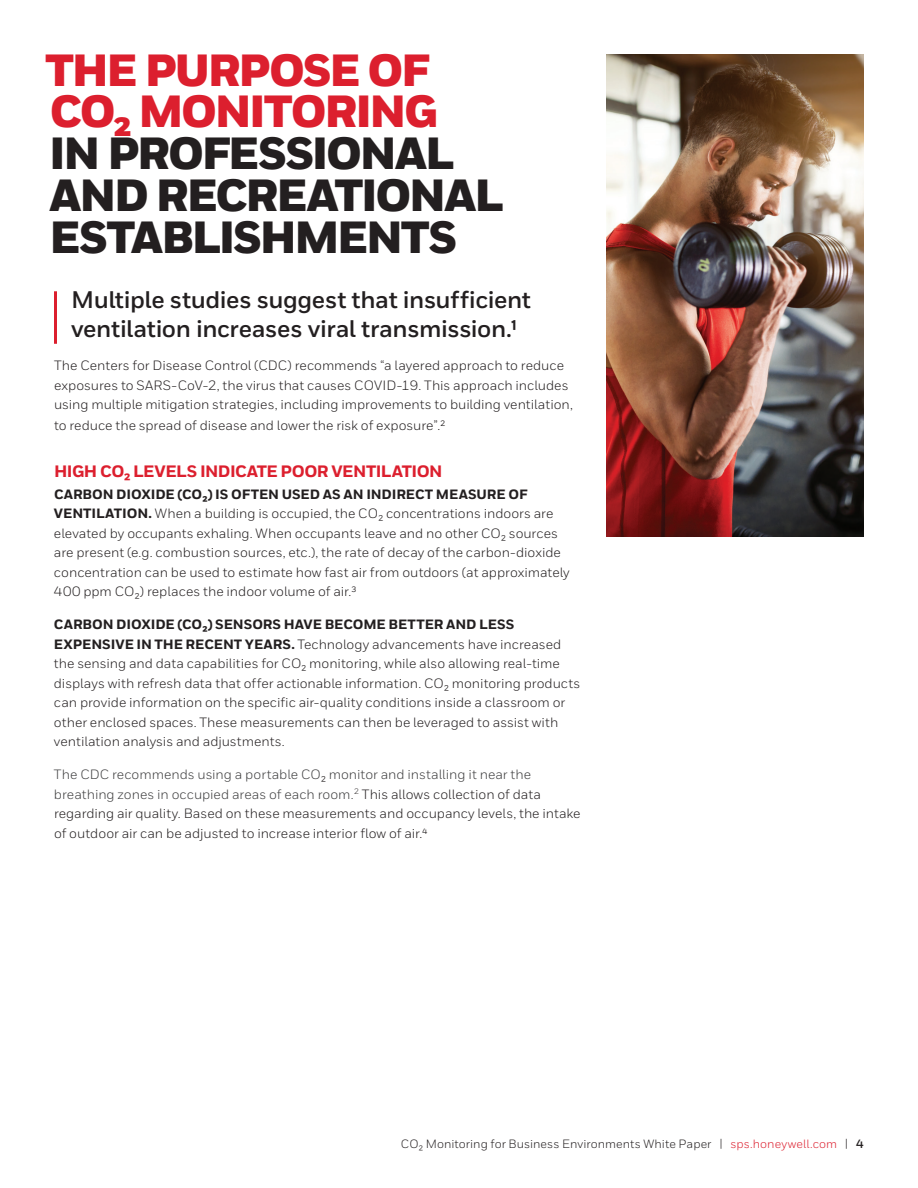
<style>
.page{position:relative;width:918px;height:1188px;background:#fff}
.page>*{position:absolute;margin:0;border:0;box-sizing:border-box;transform-origin:0 0}
.t1{font:900 45px/42px "Honeywell Sans";letter-spacing:-.05em;color:#231f20}
.t2{font:900 45px/42px "Honeywell Sans";letter-spacing:-.05em;color:#dc1f2e}
.t3{font:700 24px/28.5px "Honeywell Sans";letter-spacing:-.015em;color:#231f20}
.t4{font:800 16.5px "Honeywell Sans";letter-spacing:-.03em;color:#dc1f2e}
.t5{font:13.5px/19.5px "Honeywell Sans";color:#231f20}
.t6{font:12px "Honeywell Sans";letter-spacing:.005em;color:#231f20}
.s1{font-weight:800}
.s2{color:#3e3e3f}
.s3{color:#dc1f2e}
.s4{font-weight:700}
</style>
<div class="page">
<hr style="left:54px;top:291px;width:3px;height:53px;background:#dc1f2e">
<img style="left:606px;top:54px;width:258px;height:482px">
<h1 class="t2" style="left:45px;top:51px;width:395px">THE PURPOSE OF<br>CO2 MONITORING</h1>
<h1 class="t1" style="left:49px;top:135px;width:456px">IN PROFESSIONAL<br>AND RECREATIONAL<br>ESTABLISHMENTS</h1>
<h2 class="t3" style="left:71px;top:286px;width:461px">Multiple studies suggest that insufficient ventilation increases viral transmission.¹</h2>
<p class="t5" style="left:54px;top:356px;width:520px">The Centers for Disease Control (CDC) recommends “a layered approach to reduce exposures to SARS-CoV-2, the virus that causes COVID-19. This approach includes using multiple mitigation strategies, including improvements to building ventilation,</p>
<p class="t5" style="left:54px;top:416px;width:393px">to reduce the spread of disease and lower the risk of exposure”.²</p>
<p class="t4" style="left:54px;top:461px;width:390px">HIGH CO2 LEVELS INDICATE POOR VENTILATION</p>
<p class="t5" style="left:54px;top:484px;width:517px"><span class="s1">CARBON DIOXIDE (CO2) IS OFTEN USED AS AN INDIRECT MEASURE OF VENTILATION.</span> When a building is occupied, the CO2 concentrations indoors are elevated by occupants exhaling. When occupants leave and no other CO2 sources are present (e.g. combustion sources, etc.), the rate of decay of the carbon-dioxide concentration can be used to estimate how fast air from outdoors (at approximately 400 ppm CO2) replaces the indoor volume of air.³</p>
<p class="t5" style="left:54px;top:615px;width:528px"><span class="s1">CARBON DIOXIDE (CO2) SENSORS HAVE BECOME BETTER AND LESS EXPENSIVE IN THE RECENT YEARS.</span> Technology advancements have increased the sensing and data capabilities for CO2 monitoring, while also allowing real-time displays with refresh data that offer actionable information. CO2 monitoring products can provide information on the specific air-quality conditions inside a classroom or other enclosed spaces. These measurements can then be leveraged to assist with ventilation analysis and adjustments.</p>
<p class="t5" style="left:54px;top:765px;width:528px"><span class="s2">The CDC recommends using a portable CO</span>2 <span class="s2">monitor and installing it near the breathing zones in occupied areas of each room.</span><sup>2</sup> This allows collection of data regarding air quality. Based on these measurements and occupancy levels, the intake of outdoor air can be adjusted to increase interior flow of air.⁴</p>
<p class="t6" style="left:401px;top:1136px;width:464px">CO2 Monitoring for Business Environments White Paper | <span class="s3">sps.honeywell.com</span> | <span class="s4">4</span></p>
</div>
